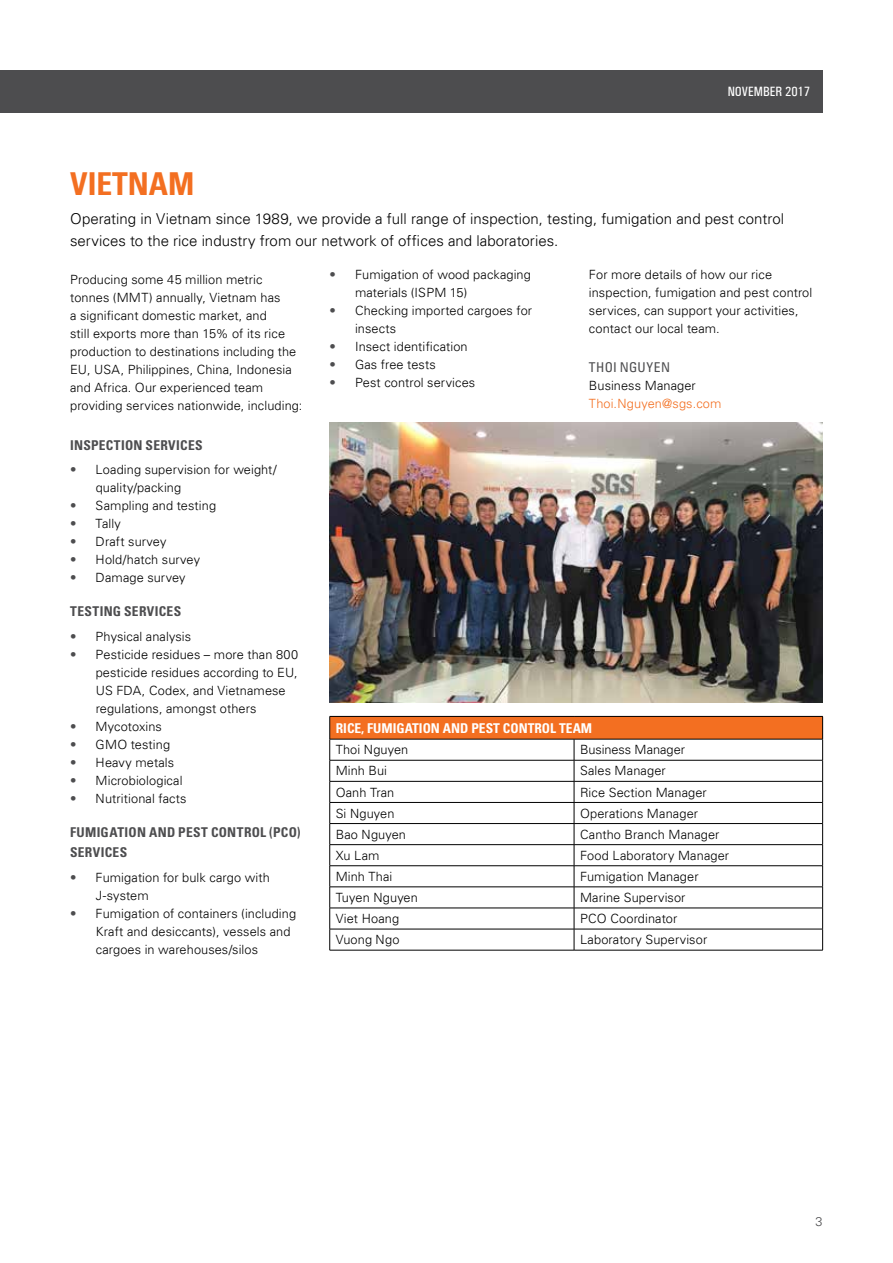
<style>
.page{position:relative;width:893px;height:1263px;background:#fff}
.page>*{position:absolute;margin:0;border:0;box-sizing:border-box;transform-origin:0 0}
.t1{font:700 condensed 31.5px "Univers LT";color:#f36f21}
.t2{font:300 15px/22.5px "Univers LT";color:#000}
.t3{font:700 condensed 13.5px/20.2px "Univers LT";letter-spacing:.025em;color:#4d4d4f}
.t4{font:700 condensed 13.5px "Univers LT";color:#fff}
.t5{font:300 13.5px "Univers LT";color:#fff}
.t6{font:500 13.5px "Univers Condensed";color:#fff}
.t7{font:condensed 13.5px "Univers LT";letter-spacing:.025em;color:#4d4d4f}
.t8{font:300 12.75px/18px "Univers LT";letter-spacing:.01em;color:#000}
.t9{font:300 12.75px "Univers LT";letter-spacing:.01em;color:#f36f21}
.t10{font:300 12.75px "Univers LT";color:#4d4d4f}
.s1{color:#4d4d4f}
</style>
<div class="page">
<div style="left:0;top:70px;width:822px;height:43px;background:#4d4d4f"></div>
<img style="left:330px;top:423px;width:493px;height:279px">
<div style="left:330px;top:716px;width:493px;height:23px;background:#f36f21"></div>
<hr style="left:330px;top:716px;width:244px;height:1px;background:#000">
<hr style="left:574px;top:716px;width:249px;height:1px;background:#000">
<hr style="left:330px;top:739px;width:244px;height:1px;background:#000">
<hr style="left:574px;top:739px;width:249px;height:1px;background:#000">
<hr style="left:330px;top:760px;width:244px;height:1px;background:#000">
<hr style="left:574px;top:760px;width:249px;height:1px;background:#000">
<hr style="left:330px;top:781px;width:244px;height:1px;background:#000">
<hr style="left:574px;top:781px;width:249px;height:1px;background:#000">
<hr style="left:330px;top:802px;width:244px;height:1px;background:#000">
<hr style="left:574px;top:802px;width:249px;height:1px;background:#000">
<hr style="left:330px;top:823px;width:244px;height:1px;background:#000">
<hr style="left:574px;top:823px;width:249px;height:1px;background:#000">
<hr style="left:330px;top:844px;width:244px;height:1px;background:#000">
<hr style="left:574px;top:844px;width:249px;height:1px;background:#000">
<hr style="left:330px;top:865px;width:244px;height:1px;background:#000">
<hr style="left:574px;top:865px;width:249px;height:1px;background:#000">
<hr style="left:330px;top:886px;width:244px;height:1px;background:#000">
<hr style="left:574px;top:886px;width:249px;height:1px;background:#000">
<hr style="left:330px;top:908px;width:244px;height:1px;background:#000">
<hr style="left:574px;top:908px;width:249px;height:1px;background:#000">
<hr style="left:330px;top:929px;width:244px;height:1px;background:#000">
<svg style="left:329px;top:717px;width:1px;height:233px"></svg>
<hr style="left:574px;top:929px;width:249px;height:1px;background:#000">
<svg style="left:574px;top:739px;width:1px;height:211px"></svg>
<svg style="left:822px;top:717px;width:1px;height:233px"></svg>
<hr style="left:330px;top:950px;width:244px;height:1px;background:#000">
<hr style="left:574px;top:950px;width:249px;height:1px;background:#000">
<p class="t5" style="left:661px;top:83px;width:143px">N° X • XXXXXXXX 2008</p>
<p class="t6" style="left:728px;top:83px;width:84px">NOVEMBER 2017</p>
<h1 class="t1" style="left:70px;top:165px;width:126px">VIETNAM</h1>
<p class="t2" style="left:70px;top:207px;width:715px">Operating in Vietnam since 1989, we provide a full range of inspection, testing, fumigation and pest control services to the rice industry from our network of offices and laboratories.</p>
<p class="t8" style="left:70px;top:270px;width:234px">Producing some 45 million metric tonnes (MMT) annually, Vietnam has<br>a significant domestic market, and<br>still exports more than 15% of its rice production to destinations including the EU, USA, Philippines, China, Indonesia and Africa. Our experienced team providing services nationwide, including:</p>
<p class="t3" style="left:70px;top:434px;width:134px">INSPECTION SERVICES</p>
<p class="t8" style="left:96px;top:461px;width:183px;text-indent:-26px"><span class="s1">•</span> Loading supervision for weight/ quality/packing</p>
<p class="t8" style="left:70px;top:497px;width:147px"><span class="s1">•</span> Sampling and testing</p>
<p class="t8" style="left:70px;top:515px;width:52px"><span class="s1">•</span> Tally</p>
<p class="t8" style="left:70px;top:533px;width:98px"><span class="s1">•</span> Draft survey</p>
<p class="t8" style="left:70px;top:551px;width:131px"><span class="s1">•</span> Hold/hatch survey</p>
<p class="t8" style="left:70px;top:569px;width:117px"><span class="s1">•</span> Damage survey</p>
<p class="t3" style="left:70px;top:601px;width:113px">TESTING SERVICES</p>
<p class="t8" style="left:70px;top:627px;width:123px"><span class="s1">•</span> Physical analysis</p>
<p class="t8" style="left:96px;top:645px;width:204px;text-indent:-26px"><span class="s1">•</span> Pesticide residues – more than 800 pesticide residues according to EU,<br>US FDA, Codex, and Vietnamese regulations, amongst others</p>
<p class="t8" style="left:70px;top:717px;width:93px"><span class="s1">•</span> Mycotoxins</p>
<p class="t8" style="left:70px;top:735px;width:101px"><span class="s1">•</span> GMO testing</p>
<p class="t8" style="left:70px;top:753px;width:106px"><span class="s1">•</span> Heavy metals</p>
<p class="t8" style="left:70px;top:771px;width:114px"><span class="s1">•</span> Microbiological</p>
<p class="t8" style="left:70px;top:789px;width:118px"><span class="s1">•</span> Nutritional facts</p>
<p class="t3" style="left:70px;top:821px;width:232px">FUMIGATION AND PEST CONTROL (PCO)<br>SERVICES</p>
<p class="t8" style="left:96px;top:868px;width:176px;text-indent:-26px"><span class="s1">•</span> Fumigation for bulk cargo with<br>J-system</p>
<p class="t8" style="left:96px;top:904px;width:202px;text-indent:-26px"><span class="s1">•</span> Fumigation of containers (including<br>Kraft and desiccants), vessels and cargoes in warehouses/silos</p>
<p class="t8" style="left:355px;top:266px;width:177px;text-indent:-26px"><span class="s1">•</span> Fumigation of wood packaging materials (ISPM 15)</p>
<p class="t8" style="left:355px;top:302px;width:179px;text-indent:-26px"><span class="s1">•</span> Checking imported cargoes for insects</p>
<p class="t8" style="left:330px;top:338px;width:140px"><span class="s1">•</span> Insect identification</p>
<p class="t8" style="left:330px;top:356px;width:108px"><span class="s1">•</span> Gas free tests</p>
<p class="t8" style="left:330px;top:374px;width:147px"><span class="s1">•</span> Pest control services</p>
<p class="t8" style="left:589px;top:266px;width:225px">For more details of how our rice inspection, fumigation and pest control services, can support your activities, contact our local team.</p>
<p class="t7" style="left:589px;top:359px;width:83px">THOI NGUYEN</p>
<p class="t8" style="left:589px;top:377px;width:108px">Business Manager</p>
<p class="t9" style="left:589px;top:396px;width:134px">Thoi.Nguyen@sgs.com</p>
<p class="t4" style="left:336px;top:720px;width:258px">RICE, FUMIGATION AND PEST CONTROL TEAM</p>
<p class="t8" style="left:336px;top:741px;width:74px">Thoi Nguyen</p>
<p class="t8" style="left:580px;top:741px;width:107px">Business Manager</p>
<p class="t8" style="left:336px;top:762px;width:53px">Minh Bui</p>
<p class="t8" style="left:580px;top:762px;width:87px">Sales Manager</p>
<p class="t8" style="left:336px;top:783px;width:60px">Oanh Tran</p>
<p class="t8" style="left:580px;top:783px;width:128px">Rice Section Manager</p>
<p class="t8" style="left:336px;top:804px;width:60px">Si Nguyen</p>
<p class="t8" style="left:580px;top:804px;width:120px">Operations Manager</p>
<p class="t8" style="left:336px;top:825px;width:72px">Bao Nguyen</p>
<p class="t8" style="left:580px;top:825px;width:141px">Cantho Branch Manager</p>
<p class="t8" style="left:336px;top:846px;width:45px">Xu Lam</p>
<p class="t8" style="left:580px;top:846px;width:151px">Food Laboratory Manager</p>
<p class="t8" style="left:336px;top:867px;width:58px">Minh Thai</p>
<p class="t8" style="left:580px;top:867px;width:120px">Fumigation Manager</p>
<p class="t8" style="left:336px;top:888px;width:84px">Tuyen Nguyen</p>
<p class="t8" style="left:580px;top:888px;width:107px">Marine Supervisor</p>
<p class="t8" style="left:336px;top:910px;width:65px">Viet Hoang</p>
<p class="t8" style="left:580px;top:910px;width:99px">PCO Coordinator</p>
<p class="t8" style="left:336px;top:931px;width:65px">Vuong Ngo</p>
<p class="t8" style="left:580px;top:931px;width:129px">Laboratory Supervisor</p>
<p class="t10" style="left:815px;top:1214px;width:9px">3</p>
</div>
